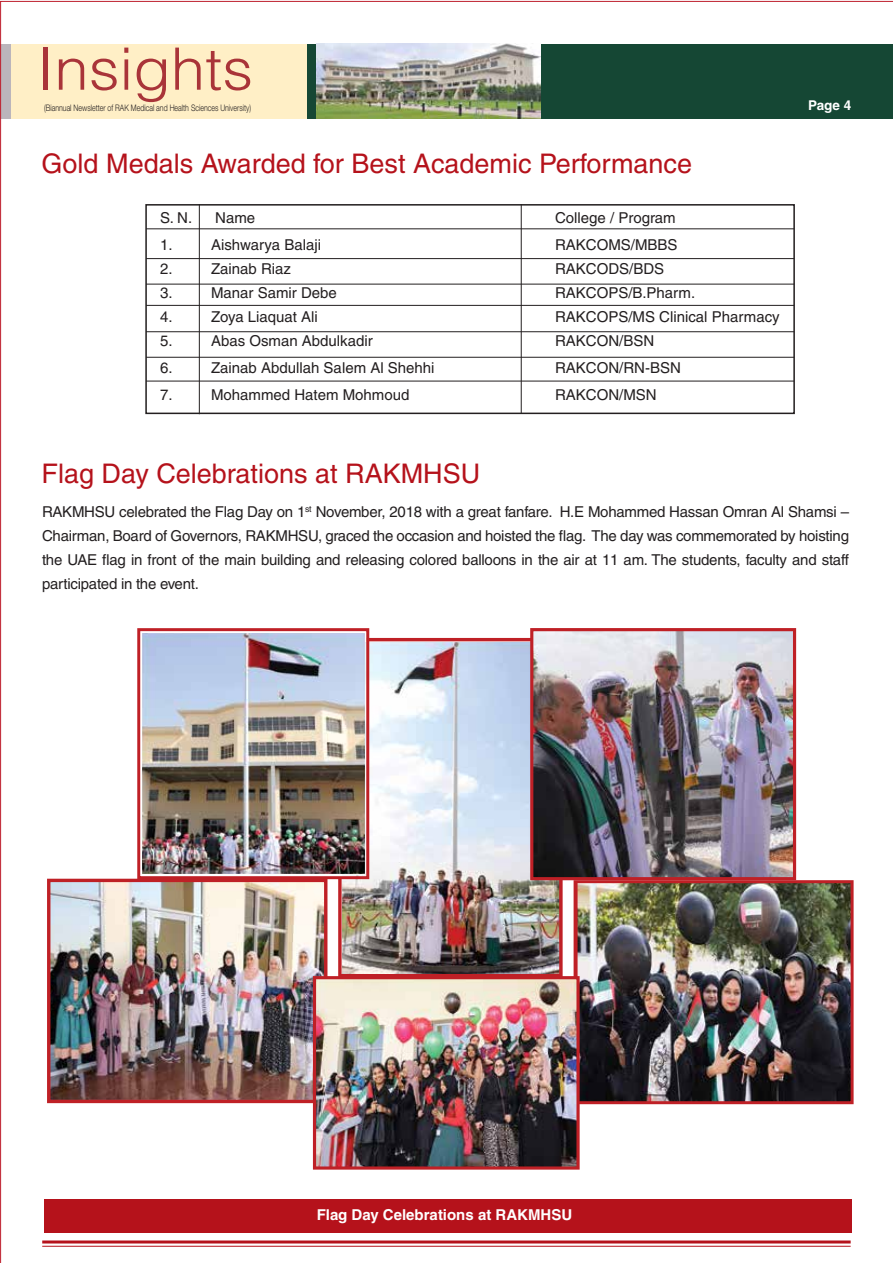
<style>
.page{position:relative;width:893px;height:1263px;background:#fff}
.page>*{position:absolute;margin:0;border:0;box-sizing:border-box;transform-origin:0 0}
.t1{font:300 58.5px "Helvetica";color:#a93439;scale:1.05 1}
.t2{font:27px "Helvetica";color:#b5121b}
.t3{font:15px/24px "Helvetica";color:#231f20;text-align:justify}
.t4{font:700 15px "Helvetica";color:#fff}
.t5{font:700 13.5px "Helvetica";color:#fff}
.t6{font:300 9px "Helvetica Neue";color:#231f20;scale:.78 1}
</style>
<div class="page">
<img style="left:0;top:1px;width:893px;height:1262px">
<h1 class="t1" style="left:37px;top:32px;width:207px">Insights</h1>
<p class="t6" style="left:44px;top:102px;width:267px">(Biannual Newsletter of RAK Medical and Health Sciences University)</p>
<p class="t5" style="left:808px;top:97px;width:45px">Page 4</p>
<h2 class="t2" style="left:42px;top:148px;width:652px">Gold Medals Awarded for Best Academic Performance</h2>
<p class="t3" style="left:160px;top:206px;width:34px">S. N.</p>
<p class="t3" style="left:215px;top:206px;width:42px">Name</p>
<p class="t3" style="left:555px;top:206px;width:122px">College / Program</p>
<p class="t3" style="left:160px;top:233px;width:14px">1.</p>
<p class="t3" style="left:211px;top:233px;width:111px">Aishwarya Balaji</p>
<p class="t3" style="left:555px;top:233px;width:124px">RAKCOMS/MBBS</p>
<p class="t3" style="left:160px;top:257px;width:14px">2.</p>
<p class="t3" style="left:211px;top:257px;width:82px">Zainab Riaz</p>
<p class="t3" style="left:555px;top:257px;width:111px">RAKCODS/BDS</p>
<p class="t3" style="left:160px;top:281px;width:14px">3.</p>
<p class="t3" style="left:211px;top:281px;width:127px">Manar Samir Debe</p>
<p class="t3" style="left:555px;top:281px;width:142px">RAKCOPS/B.Pharm.</p>
<p class="t3" style="left:160px;top:305px;width:14px">4.</p>
<p class="t3" style="left:211px;top:305px;width:108px">Zoya Liaquat Ali</p>
<p class="t3" style="left:555px;top:305px;width:226px">RAKCOPS/MS Clinical Pharmacy</p>
<p class="t3" style="left:160px;top:329px;width:14px">5.</p>
<p class="t3" style="left:211px;top:329px;width:163px">Abas Osman Abdulkadir</p>
<p class="t3" style="left:555px;top:329px;width:101px">RAKCON/BSN</p>
<p class="t3" style="left:160px;top:356px;width:14px">6.</p>
<p class="t3" style="left:211px;top:356px;width:225px">Zainab Abdullah Salem Al Shehhi</p>
<p class="t3" style="left:555px;top:356px;width:127px">RAKCON/RN-BSN</p>
<p class="t3" style="left:160px;top:383px;width:14px">7.</p>
<p class="t3" style="left:211px;top:383px;width:200px">Mohammed Hatem Mohmoud</p>
<p class="t3" style="left:555px;top:383px;width:103px">RAKCON/MSN</p>
<h2 class="t2" style="left:42px;top:458px;width:440px">Flag Day Celebrations at RAKMHSU</h2>
<p class="t3" style="left:42px;top:500px;width:809px">RAKMHSU celebrated the Flag Day on 1<sup>st</sup> November, 2018 with a great fanfare. H.E Mohammed Hassan Omran Al Shamsi – Chairman, Board of Governors, RAKMHSU, graced the occasion and hoisted the flag. The day was commemorated by hoisting the UAE flag in front of the main building and releasing colored balloons in the air at 11 am. The students, faculty and staff participated in the event.</p>
<p class="t4" style="left:317px;top:1205px;width:257px">Flag Day Celebrations at RAKMHSU</p>
</div>
